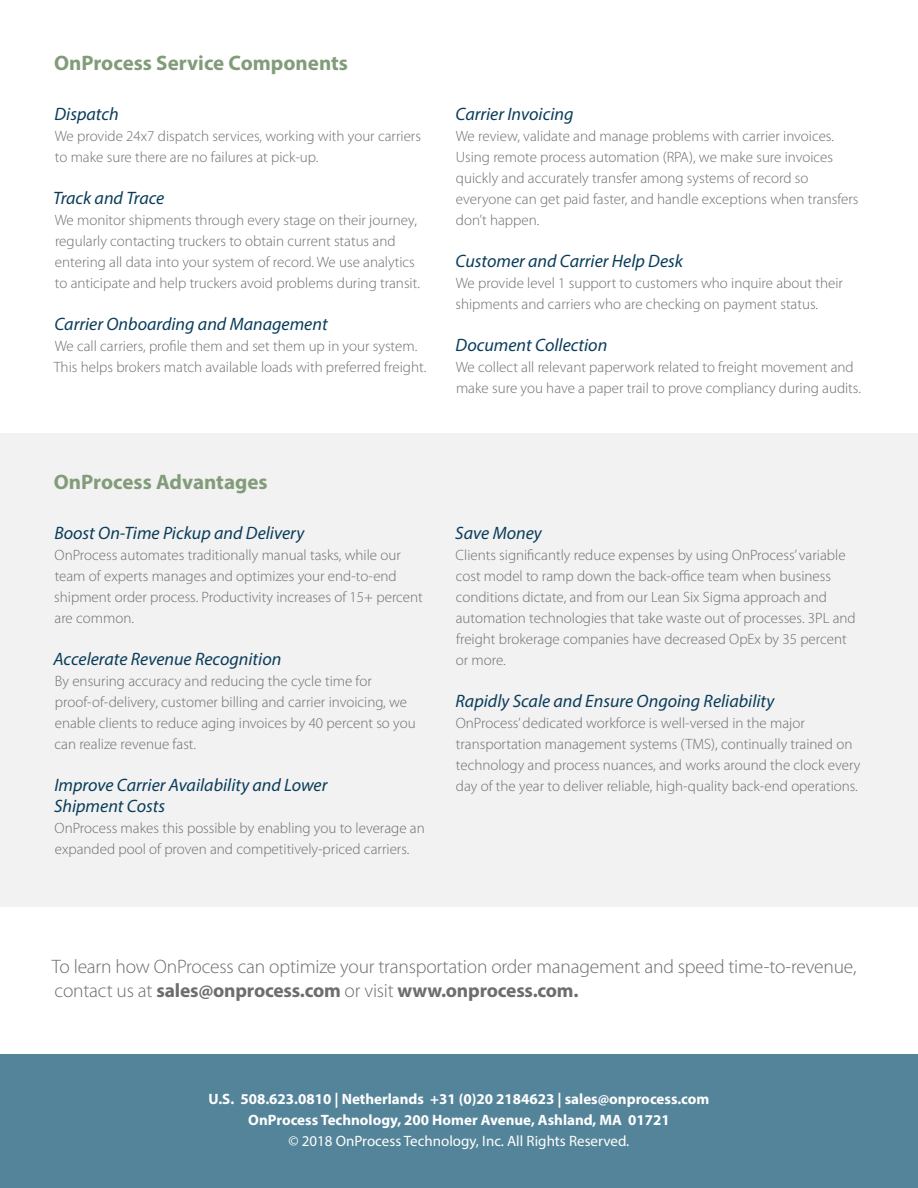
<style>
.page{position:relative;width:918px;height:1188px;background:#fff}
.page>*{position:absolute;margin:0;border:0;box-sizing:border-box;transform-origin:0 0}
.OP_Body_text{font:700 21px "Myriad Pro";color:#829c7a}
.OP_Body_text-2{font:300 19.5px/24px "Myriad Pro";letter-spacing:-.01em;color:#6c6d70}
.OP_Body_text-3{font:italic 18px "Myriad Pro";color:#0a3d5b}
.OP_Body_text-4{font:300 15px/21px "Myriad Pro";color:#6c6d70}
.t1{font:700 15px/21px "Myriad Pro";color:#fff;text-align:center}
.s1{font-weight:700}
.s2{font-weight:400}
</style>
<div class="page">
<div style="left:0;top:433px;width:918px;height:473px;background:#f2f2f2"></div>
<div style="left:0;top:1055px;width:918px;height:133px;background:#548499"></div>
<p class="OP_Body_text" style="left:54px;top:49px;width:296px">OnProcess Service Components</p>
<p class="OP_Body_text-3" style="left:55px;top:103px;width:66px">Dispatch</p>
<p class="OP_Body_text-4" style="left:55px;top:126px;width:368px">We provide 24x7 dispatch services, working with your carriers</p>
<p class="OP_Body_text-4" style="left:55px;top:147px;width:265px">to make sure there are no failures at pick-up.</p>
<p class="OP_Body_text-3" style="left:53px;top:187px;width:113px">Track and Trace</p>
<p class="OP_Body_text-4" style="left:55px;top:210px;width:364px">We monitor shipments through every stage on their journey, regularly contacting truckers to obtain current status and entering all data into your system of record. We use analytics</p>
<p class="OP_Body_text-4" style="left:55px;top:273px;width:367px">to anticipate and help truckers avoid problems during transit.</p>
<p class="OP_Body_text-3" style="left:54px;top:313px;width:275px">Carrier Onboarding and Management</p>
<p class="OP_Body_text-4" style="left:54px;top:336px;width:374px">We call carriers, profile them and set them up in your system.<br>This helps brokers match available loads with preferred freight.</p>
<p class="OP_Body_text-3" style="left:455px;top:103px;width:120px">Carrier Invoicing</p>
<p class="OP_Body_text-4" style="left:456px;top:126px;width:404px">We review, validate and manage problems with carrier invoices.<br>Using remote process automation (RPA), we make sure invoices quickly and accurately transfer among systems of record so everyone can get paid faster, and handle exceptions when transfers don’t happen.</p>
<p class="OP_Body_text-3" style="left:455px;top:250px;width:229px">Customer and Carrier Help Desk</p>
<p class="OP_Body_text-4" style="left:456px;top:273px;width:389px">We provide level 1 support to customers who inquire about their shipments and carriers who are checking on payment status.</p>
<p class="OP_Body_text-3" style="left:456px;top:334px;width:153px">Document Collection</p>
<p class="OP_Body_text-4" style="left:456px;top:357px;width:407px">We collect all relevant paperwork related to freight movement and make sure you have a paper trail to prove compliancy during audits.</p>
<p class="OP_Body_text" style="left:54px;top:468px;width:215px">OnProcess Advantages</p>
<p class="OP_Body_text-3" style="left:54px;top:521px;width:251px">Boost On-Time Pickup and Delivery</p>
<p class="OP_Body_text-4" style="left:54px;top:544px;width:370px">OnProcess automates traditionally manual tasks, while our team of experts manages and optimizes your end-to-end shipment order process. Productivity increases of 15+ percent are common.</p>
<p class="OP_Body_text-3" style="left:54px;top:647px;width:229px">Accelerate Revenue Recognition</p>
<p class="OP_Body_text-4" style="left:55px;top:670px;width:319px">By ensuring accuracy and reducing the cycle time for</p>
<p class="OP_Body_text-4" style="left:55px;top:691px;width:363px">proof-of-delivery, customer billing and carrier invoicing, we enable clients to reduce aging invoices by 40 percent so you can realize revenue fast.</p>
<p class="OP_Body_text-3" style="left:54px;top:773px;width:275px">Improve Carrier Availability and Lower</p>
<p class="OP_Body_text-3" style="left:54px;top:794px;width:113px">Shipment Costs</p>
<p class="OP_Body_text-4" style="left:55px;top:817px;width:372px">OnProcess makes this possible by enabling you to leverage an expanded pool of proven and competitively-priced carriers.</p>
<p class="OP_Body_text-3" style="left:455px;top:521px;width:88px">Save Money</p>
<p class="OP_Body_text-4" style="left:456px;top:544px;width:402px">Clients significantly reduce expenses by using OnProcess’ variable cost model to ramp down the back-office team when business conditions dictate, and from our Lean Six Sigma approach and automation technologies that take waste out of processes. 3PL and freight brokerage companies have decreased OpEx by 35 percent</p>
<p class="OP_Body_text-4" style="left:456px;top:649px;width:51px">or more.</p>
<p class="OP_Body_text-3" style="left:456px;top:689px;width:320px">Rapidly Scale and Ensure Ongoing Reliability</p>
<p class="OP_Body_text-4" style="left:456px;top:712px;width:406px">OnProcess’ dedicated workforce is well-versed in the major transportation management systems (TMS), continually trained on technology and process nuances, and works around the clock every day of the year to deliver reliable, high-quality back-end operations.</p>
<p class="OP_Body_text-2" style="left:52px;top:955px;width:806px">To learn how OnProcess can optimize your transportation order management and speed time-to-revenue, contact us at <span class="s1">sales@onprocess.com</span> or visit <span class="s1">www.onprocess.com.</span></p>
<p class="t1" style="left:209px;top:1088px;width:502px">U.S. 508.623.0810 | Netherlands +31 (0)20 2184623 | sales@onprocess.com</p>
<p class="t1" style="left:248px;top:1109px;width:423px">OnProcess Technology, 200 Homer Avenue, Ashland, MA 01721 <span class="s2">© 2018 OnProcess Technology, Inc. All Rights Reserved.</span></p>
</div>
